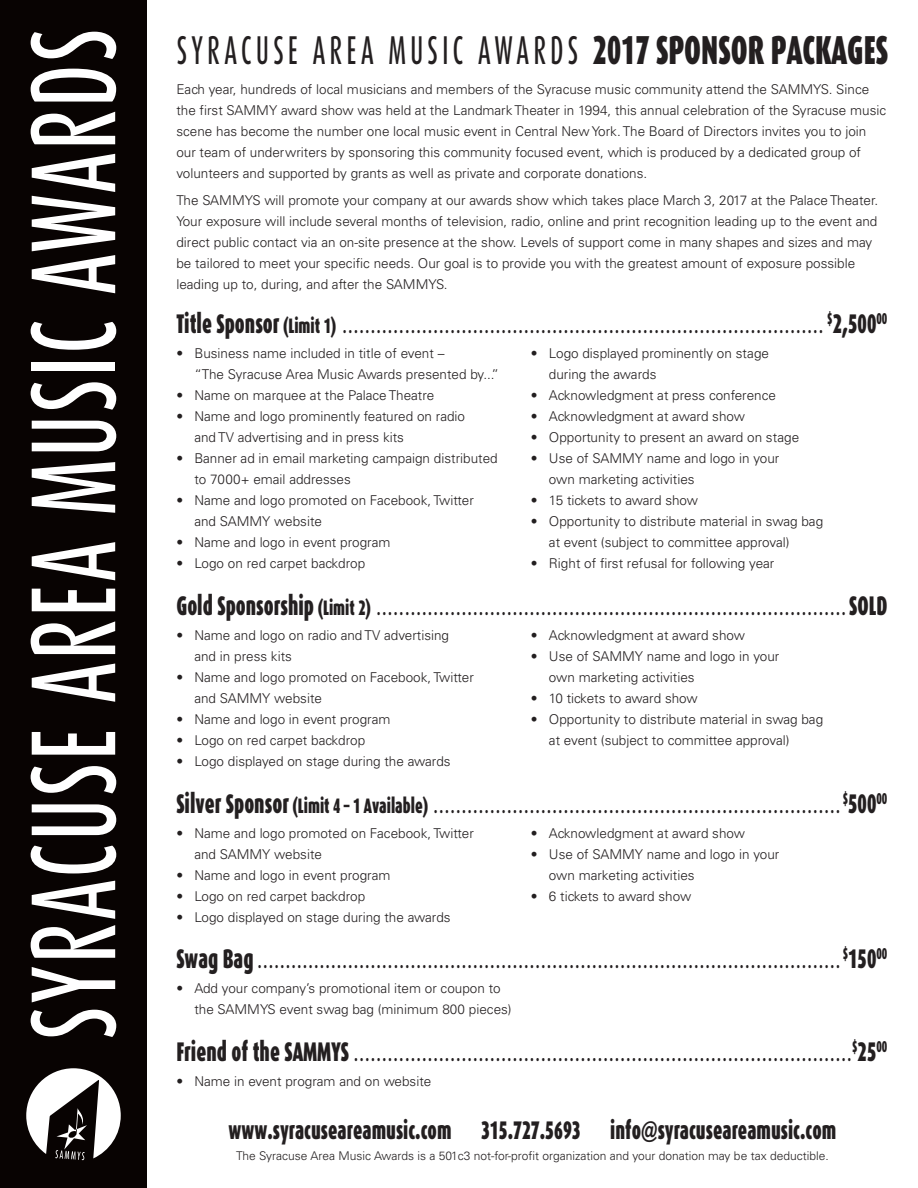
<style>
.page{position:relative;width:918px;height:1188px;background:#fff}
.page>*{position:absolute;margin:0;border:0;box-sizing:border-box;transform-origin:0 0}
.t1{font:500 99.3px "Dax Compact";letter-spacing:.04em;color:#fff;scale:.8 1}
.t2{font:500 33px "Dax Compact";letter-spacing:.18em;color:#231f20;scale:.75 1}
.t3{font:900 27px "Dax Condensed";color:#231f20;scale:.75 1}
.t4{font:900 25.5px "Dax Condensed";color:#231f20;scale:.75 1}
.t5{font:900 15.75px "Dax Condensed";color:#231f20;scale:.75 1}
.t6{font:900 15px "Dax Condensed";color:#231f20;scale:.75 1}
.t7{font:300 13.5px/21px "Univers";color:#231f20}
.t8{font:300 12px "Univers";color:#231f20}
.s1{font-family:"Dax Condensed";font-weight:900;font-size:40.5px}
.s2{font-size:27px}
.s3{font-size:21px}
.s4{font-family:"Dax"}
</style>
<div class="page">
<div style="left:0;top:0;width:147px;height:1188px;background:#080302"></div>
<svg style="left:26px;top:1068px;width:95px;height:92px"></svg>
<h1 class="t1" style="left:10px;top:1040px;width:1266px;rotate:-90deg">SYRACUSE AREA MUSIC AWARDS</h1>
<h2 class="t2" style="left:177px;top:29px;width:950px">SYRACUSE AREA MUSIC AWARDS <span class="s1">2017 SPONSOR PACKAGES</span></h2>
<p class="t7" style="left:176px;top:79px;width:711px">Each year, hundreds of local musicians and members of the Syracuse music community attend the SAMMYS. Since the first SAMMY award show was held at the Landmark Theater in 1994, this annual celebration of the Syracuse music scene has become the number one local music event in Central New York. The Board of Directors invites you to join our team of underwriters by sponsoring this community focused event, which is produced by a dedicated group of volunteers and supported by grants as well as private and corporate donations.</p>
<p class="t7" style="left:176px;top:190px;width:703px">The SAMMYS will promote your company at our awards show which takes place March 3, 2017 at the Palace Theater.<br>Your exposure will include several months of television, radio, online and print recognition leading up to the event and direct public contact via an on-site presence at the show. Levels of support come in many shapes and sizes and may be tailored to meet your specific needs. Our goal is to provide you with the greatest amount of exposure possible leading up to, during, and after the SAMMYS.</p>
<p class="t6" style="left:176px;top:319px;width:223px"><span class="s2">Title Sponsor</span> <span class="s3">(Limit 1)</span> ......................................................................................</p>
<h3 class="t3" style="left:827px;top:308px;width:82px"><sup>$</sup>2,500<sup>00</sup></h3>
<p class="t7" style="left:194px;top:343px;width:306px;text-indent:-18px">• Business name included in title of event –<br>“The Syracuse Area Music Awards presented by...”</p>
<p class="t7" style="left:176px;top:385px;width:260px">• Name on marquee at the Palace Theatre</p>
<p class="t7" style="left:194px;top:406px;width:272px;text-indent:-18px">• Name and logo prominently featured on radio and TV advertising and in press kits</p>
<p class="t7" style="left:194px;top:448px;width:305px;text-indent:-18px">• Banner ad in email marketing campaign distributed to 7000+ email addresses</p>
<p class="t7" style="left:194px;top:490px;width:281px;text-indent:-18px">• Name and logo promoted on Facebook, Twitter and SAMMY website</p>
<p class="t7" style="left:176px;top:532px;width:216px">• Name and logo in event program</p>
<p class="t7" style="left:176px;top:553px;width:190px">• Logo on red carpet backdrop</p>
<p class="t7" style="left:549px;top:343px;width:222px;text-indent:-18px">• Logo displayed prominently on stage during the awards</p>
<p class="t7" style="left:531px;top:385px;width:247px">• Acknowledgment at press conference</p>
<p class="t7" style="left:531px;top:406px;width:216px">• Acknowledgment at award show</p>
<p class="t7" style="left:531px;top:427px;width:270px">• Opportunity to present an award on stage</p>
<p class="t7" style="left:549px;top:448px;width:232px;text-indent:-18px">• Use of SAMMY name and logo in your own marketing activities</p>
<p class="t7" style="left:531px;top:490px;width:169px">• 15 tickets to award show</p>
<p class="t7" style="left:549px;top:511px;width:276px;text-indent:-18px">• Opportunity to distribute material in swag bag at event (subject to committee approval)</p>
<p class="t7" style="left:531px;top:553px;width:245px">• Right of first refusal for following year</p>
<p class="t6" style="left:176px;top:601px;width:270px"><span class="s2">Gold Sponsorship</span> <span class="s3">(Limit 2)</span> ....................................................................................</p>
<h3 class="t3" style="left:849px;top:590px;width:52px">SOLD</h3>
<p class="t7" style="left:194px;top:625px;width:256px;text-indent:-18px">• Name and logo on radio and TV advertising and in press kits</p>
<p class="t7" style="left:194px;top:667px;width:281px;text-indent:-18px">• Name and logo promoted on Facebook, Twitter and SAMMY website</p>
<p class="t7" style="left:176px;top:709px;width:216px">• Name and logo in event program</p>
<p class="t7" style="left:176px;top:730px;width:190px">• Logo on red carpet backdrop</p>
<p class="t7" style="left:176px;top:751px;width:276px">• Logo displayed on stage during the awards</p>
<p class="t7" style="left:531px;top:625px;width:216px">• Acknowledgment at award show</p>
<p class="t7" style="left:549px;top:646px;width:232px;text-indent:-18px">• Use of SAMMY name and logo in your own marketing activities</p>
<p class="t7" style="left:531px;top:688px;width:168px">• 10 tickets to award show</p>
<p class="t7" style="left:549px;top:709px;width:276px;text-indent:-18px">• Opportunity to distribute material in swag bag at event (subject to committee approval)</p>
<p class="t6" style="left:176px;top:799px;width:349px"><span class="s2">Silver Sponsor</span> <span class="s3">(Limit 4 – 1 Available)</span> ........................................................................</p>
<p class="t5" style="left:843px;top:790px;width:61px">$<span class="s2">500</span>00</p>
<p class="t7" style="left:194px;top:823px;width:281px;text-indent:-18px">• Name and logo promoted on Facebook, Twitter and SAMMY website</p>
<p class="t7" style="left:176px;top:865px;width:216px">• Name and logo in event program</p>
<p class="t7" style="left:176px;top:886px;width:190px">• Logo on red carpet backdrop</p>
<p class="t7" style="left:176px;top:907px;width:276px">• Logo displayed on stage during the awards</p>
<p class="t7" style="left:531px;top:823px;width:216px">• Acknowledgment at award show</p>
<p class="t7" style="left:549px;top:844px;width:232px;text-indent:-18px">• Use of SAMMY name and logo in your own marketing activities</p>
<p class="t7" style="left:531px;top:886px;width:162px">• 6 tickets to award show</p>
<p class="t6" style="left:176px;top:955px;width:108px"><span class="s2">Swag Bag</span> ........................................................................................................</p>
<p class="t5" style="left:843px;top:945px;width:61px">$<span class="s2">150</span>00</p>
<p class="t7" style="left:194px;top:978px;width:319px;text-indent:-18px">• Add your company’s promotional item or coupon to the SAMMYS event swag bag (minimum 800 pieces)</p>
<p class="t6" style="left:176px;top:1047px;width:243px"><span class="s2">Friend of the SAMMYS</span> .......................................................................................</p>
<p class="t5" style="left:852px;top:1037px;width:49px">$<span class="s2">25</span>00</p>
<p class="t7" style="left:176px;top:1071px;width:257px">• Name in event program and on website</p>
<h3 class="t4" style="left:229px;top:1116px;width:812px">www.syracuseareamusic.com 315.727.5693 info<span class="s4">@</span>syracuseareamusic.com</h3>
<p class="t8" style="left:236px;top:1149px;width:594px">The Syracuse Area Music Awards is a 501c3 not-for-profit organization and your donation may be tax deductible.</p>
</div>
